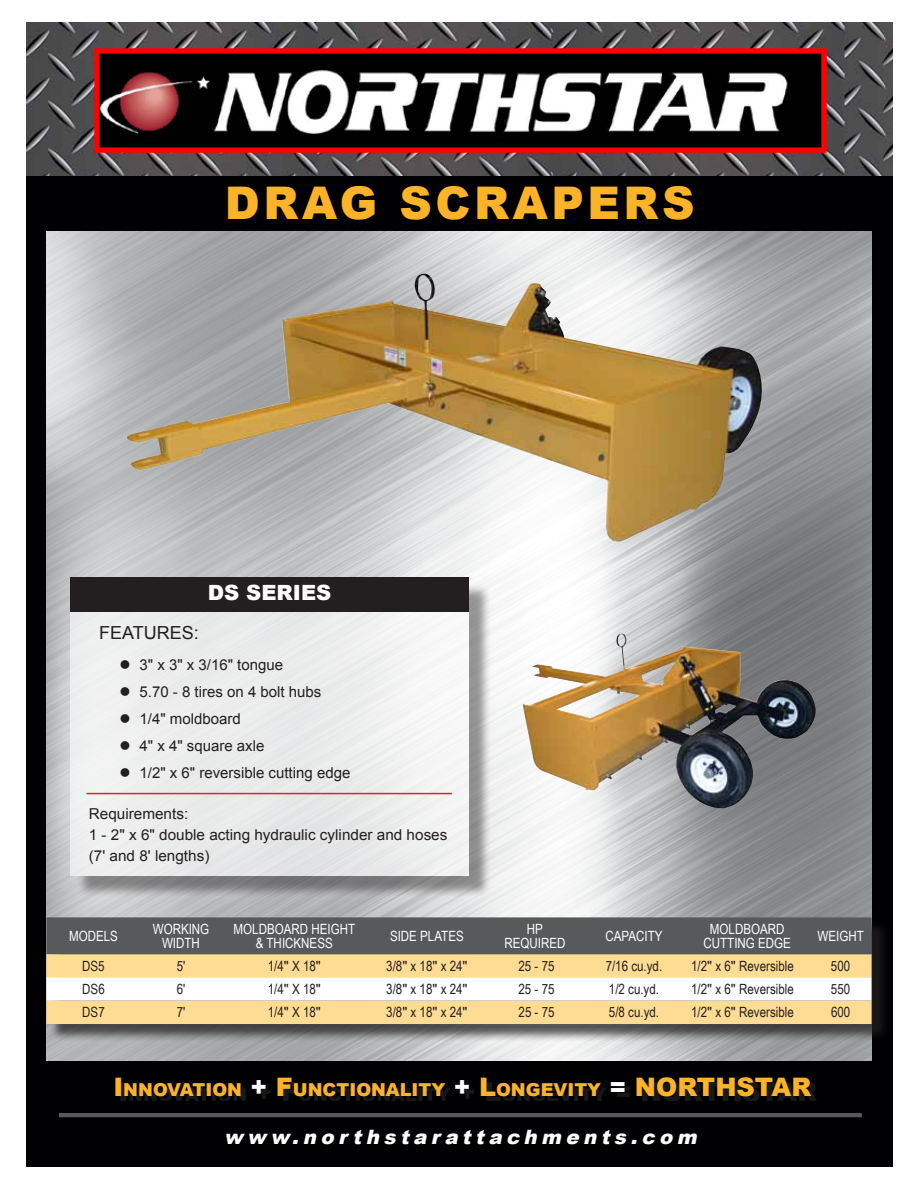
<style>
.page{position:relative;width:918px;height:1188px;background:#fff}
.page>*{position:absolute;margin:0;border:0;box-sizing:border-box;transform-origin:0 0}
.t1{font:900 45px "Arial";letter-spacing:.08em;color:#fcb328}
.t2{font:900 21px "Arial";color:#fff}
.t3{font:italic 900 19.8px "Arial";color:#fff}
.t4{font:18px "Arial";color:#231f20}
.t5{font:900 17.85px "Arial";color:#fcb328}
.t6{font:15px/27px "Arial";color:#231f20}
.t7{font:14.1px "Arial Narrow";color:#231f20}
.t8{font:14.1px/14.1px "Arial Narrow";color:#fff;text-align:center}
.s1{font-family:"Arial"}
.s2{font-size:25.5px}
.s3{font-size:25.5px;color:#fff}
</style>
<div class="page">
<div style="left:27px;top:176px;width:866px;height:990px;background:#000002"></div>
<img style="left:27px;top:23px;width:866px;height:153px">
<img style="left:100px;top:54px;width:721px;height:93px">
<div style="left:94px;top:48px;width:733px;height:105px;border:5px solid #f00"></div>
<div style="left:120px;top:1082px;width:696px;height:19px;background:#231f20;opacity:.75"></div>
<hr style="left:59px;top:1113px;width:803px;height:4px;background:#58595b">
<img style="left:46px;top:231px;width:826px;height:830px">
<div style="left:49px;top:920px;width:841px;height:123px;background:#231f20;opacity:.75"></div>
<div style="left:46px;top:917px;width:826px;height:37px;background:#58595b"></div>
<div style="left:46px;top:954px;width:826px;height:70px;background:#ffdc93"></div>
<svg style="left:46px;top:977px;width:826px;height:24px;background:#fcfbfb"></svg>
<img style="left:127px;top:273px;width:638px;height:271px">
<img style="left:522px;top:635px;width:294px;height:173px">
<div style="left:76px;top:583px;width:415px;height:315px;background:#231f20;opacity:.75"></div>
<div style="left:70px;top:578px;width:399px;height:297px;background:#eceded"></div>
<div style="left:70px;top:577px;width:399px;height:35px;background:#231f20"></div>
<hr style="left:87px;top:793px;width:365px;height:1px;background:#ed1d24">
<h1 class="t1" style="left:225px;top:170px;width:471px">DRAG SCRAPERS</h1>
<h2 class="t2" style="left:208px;top:577px;width:125px">DS SERIES</h2>
<p class="t4" style="left:99px;top:620px;width:101px">FEATURES:</p>
<p class="t6" style="left:140px;top:651px;width:212px">3" x 3" x 3/16" tongue<br>5.70 - 8 tires on 4 bolt hubs<br>1/4" moldboard<br>4" x 4" square axle<br>1/2" x 6" reversible cutting edge</p>
<p class="t6" style="left:89px;top:804px;width:360px;line-height:21px">Requirements:<br>1 - 2" x 6" double acting hydraulic cylinder and hoses (7' and 8' lengths)</p>
<p class="t8" style="left:69px;top:928px;width:50px">MODELS</p>
<p class="t8" style="left:153px;top:921px;width:58px">WORKING<br>WIDTH</p>
<p class="t8" style="left:234px;top:921px;width:123px">MOLDBOARD HEIGHT &amp; THICKNESS</p>
<p class="t8" style="left:390px;top:928px;width:75px">SIDE PLATES</p>
<p class="t8" style="left:504px;top:921px;width:63px">HP<br>REQUIRED</p>
<p class="t8" style="left:606px;top:928px;width:59px">CAPACITY</p>
<p class="t8" style="left:704px;top:921px;width:89px">MOLDBOARD<br>CUTTING EDGE</p>
<p class="t8" style="left:818px;top:928px;width:48px">WEIGHT</p>
<p class="t7" style="left:82px;top:956px;width:24px">DS5</p>
<p class="t7" style="left:177px;top:956px;width:10px">5'</p>
<p class="t7" style="left:268px;top:956px;width:55px">1/4<span class="s1">"</span> X 18<span class="s1">"</span></p>
<p class="t7" style="left:386px;top:956px;width:83px">3/8<span class="s1">"</span> x 18<span class="s1">"</span> x 24<span class="s1">"</span></p>
<p class="t7" style="left:519px;top:956px;width:38px">25 - 75</p>
<p class="t7" style="left:606px;top:956px;width:58px">7/16 cu.yd.</p>
<p class="t7" style="left:691px;top:956px;width:104px">1/2<span class="s1">"</span> x 6<span class="s1">"</span> Reversible</p>
<p class="t7" style="left:831px;top:956px;width:21px">500</p>
<p class="t7" style="left:82px;top:979px;width:24px">DS6</p>
<p class="t7" style="left:177px;top:979px;width:10px">6'</p>
<p class="t7" style="left:268px;top:979px;width:55px">1/4<span class="s1">"</span> X 18<span class="s1">"</span></p>
<p class="t7" style="left:386px;top:979px;width:83px">3/8<span class="s1">"</span> x 18<span class="s1">"</span> x 24<span class="s1">"</span></p>
<p class="t7" style="left:519px;top:979px;width:38px">25 - 75</p>
<p class="t7" style="left:609px;top:979px;width:52px">1/2 cu.yd.</p>
<p class="t7" style="left:691px;top:979px;width:104px">1/2<span class="s1">"</span> x 6<span class="s1">"</span> Reversible</p>
<p class="t7" style="left:831px;top:979px;width:21px">550</p>
<p class="t7" style="left:82px;top:1002px;width:24px">DS7</p>
<p class="t7" style="left:177px;top:1002px;width:10px">7'</p>
<p class="t7" style="left:268px;top:1002px;width:55px">1/4<span class="s1">"</span> X 18<span class="s1">"</span></p>
<p class="t7" style="left:386px;top:1002px;width:83px">3/8<span class="s1">"</span> x 18<span class="s1">"</span> x 24<span class="s1">"</span></p>
<p class="t7" style="left:519px;top:1002px;width:38px">25 - 75</p>
<p class="t7" style="left:609px;top:1002px;width:52px">5/8 cu.yd.</p>
<p class="t7" style="left:691px;top:1002px;width:104px">1/2<span class="s1">"</span> x 6<span class="s1">"</span> Reversible</p>
<p class="t7" style="left:831px;top:1002px;width:21px">600</p>
<p class="t5" style="left:113px;top:1076px;width:699px"><span class="s2">I</span>NNOVATION <span class="s3">+</span> <span class="s2">F</span>UNCTIONALITY <span class="s3">+</span> <span class="s2">L</span>ONGEVITY <span class="s3">=</span> <span class="s2">NORTHSTAR</span></p>
<h3 class="t3" style="left:224px;top:1123px;width:480px">www.northstarattachments.com</h3>
</div>
